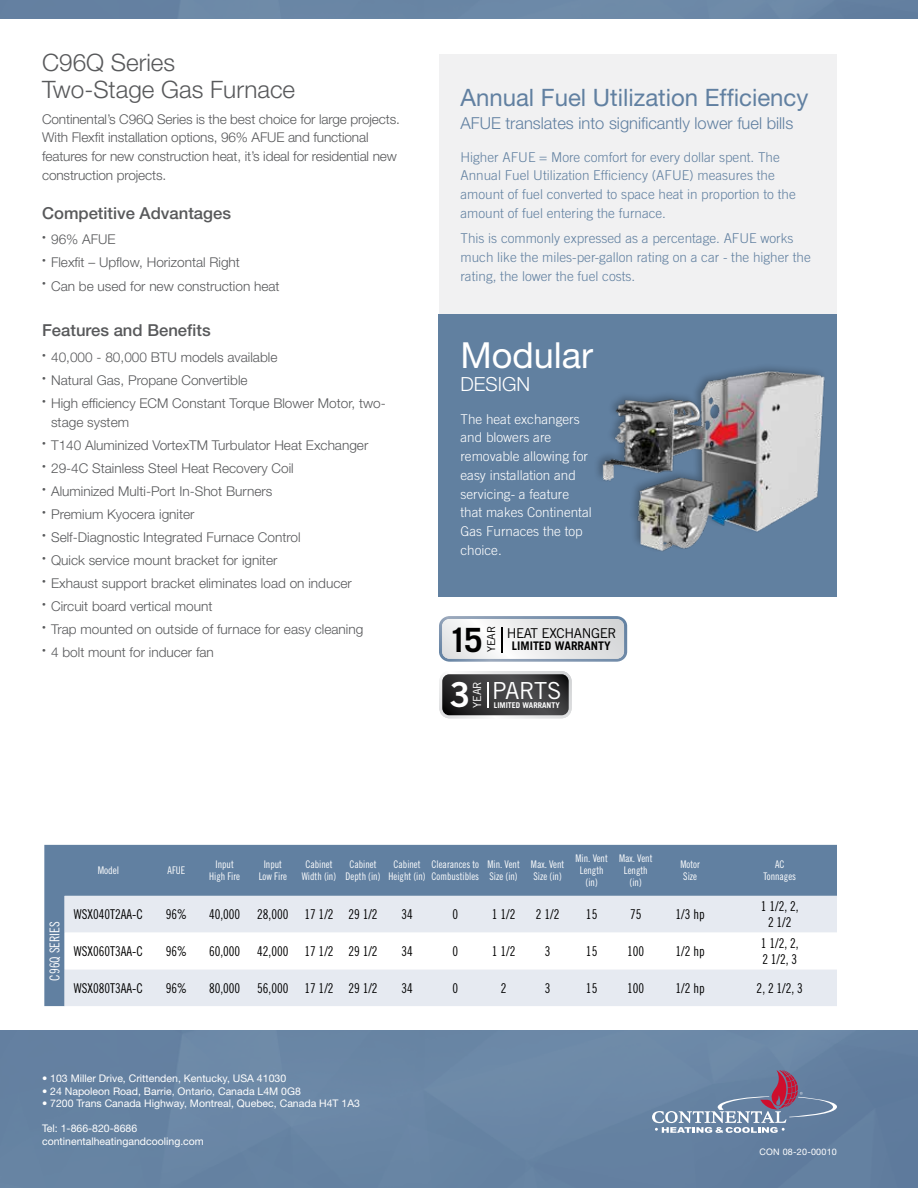
<style>
.page{position:relative;width:918px;height:1188px;background:#fff}
.page>*{position:absolute;margin:0;border:0;box-sizing:border-box;transform-origin:0 0}
.t1{font:36px "Helvetica Neue";color:#fff}
.t2{font:34.35px "Trade Gothic LT Std Bd 2";color:#fff}
.t3{font:700 33.45px "Trade Gothic LT Std";color:#000}
.t4{font:24px "Helvetica Neue";color:#6180a1}
.t5{font:300 24px/27px "Helvetica Neue LT Std";color:#58595b}
.t6{font:23.55px "Trade Gothic LT Std";letter-spacing:-.02em;color:#fff}
.t7{font:300 19.5px "Helvetica Neue";color:#fff}
.t8{font:300 16.5px "Helvetica Neue";color:#6180a1}
.t9{font:500 16.5px "Helvetica Neue LT Std";color:#58595b}
.t10{font:300 13.5px/18.8px "Helvetica Neue LT Std";color:#58595b}
.t11{font:300 13.5px/18.8px "Trade Gothic LT Std";color:#6180a0}
.t12{font:13.5px/16.2px "Trade Gothic LT Std Cn 18";color:#000;text-align:center;scale:.95 1}
.t13{font:300 13.5px/18.8px "Trade Gothic LT Std";color:#fff}
.t14{font:13.5px "Trade Gothic LT Std";letter-spacing:-.03em;color:#000}
.t15{font:13.5px "Trade Gothic LT Std Cn 18";color:#fff;scale:.95 1}
.t16{font:700 11.85px "Trade Gothic LT Std";color:#000}
.t17{font:11.1px "Trade Gothic LT Std";color:#fff}
.t18{font:10.8px "Trade Gothic LT Std";color:#000}
.t19{font:10.5px/12.6px "Helvetica Neue LT Std";color:#fff}
.t20{font:10.5px/12px "Trade Gothic LT Std Cn 18";color:#fff;text-align:center;scale:.95 1}
.t21{font:10.5px "Trade Gothic LT Std Cn 18";color:#fff}
.t22{font:9px "Helvetica Neue LT Std";letter-spacing:.025em;color:#fff}
.t23{font:700 7.95px "Trade Gothic LT Std";color:#fff}
</style>
<div class="page">
<div style="left:0;top:1030px;width:918px;height:158px;background:#6784a3"></div>
<div style="left:0;top:0;width:918px;height:18px;background:#6a86a6"></div>
<svg style="left:652px;top:1070px;width:185px;height:63px;background:#7987a4"></svg>
<div style="left:439px;top:54px;width:398px;height:446px;background:#f1f1f2"></div>
<div style="left:439px;top:314px;width:398px;height:283px;background:#6180a0"></div>
<img style="left:597px;top:367px;width:228px;height:184px">
<div style="left:44px;top:845px;width:793px;height:161px;background:#6180a1"></div>
<div style="left:65px;top:896px;width:772px;height:110px;background:#e6eaf1"></div>
<svg style="left:65px;top:933px;width:772px;height:36px"></svg>
<svg style="left:439px;top:616px;width:188px;height:46px"></svg>
<svg style="left:439px;top:671px;width:133px;height:47px;background:#59585a"></svg>
<h3 class="t5" style="left:42px;top:49px;width:255px">C96Q Series<br>Two-Stage Gas Furnace</h3>
<p class="t10" style="left:42px;top:109px;width:359px">Continental’s C96Q Series is the best choice for large projects.<br>With Flexfit installation options, 96% AFUE and functional features for new construction heat, it’s ideal for residential new construction projects.</p>
<p class="t9" style="left:42px;top:203px;width:190px">Competitive Advantages</p>
<p class="t10" style="left:42px;top:230px;width:75px"><sup>•</sup> 96% AFUE</p>
<p class="t10" style="left:42px;top:253px;width:199px"><sup>•</sup> Flexfit – Upflow, Horizontal Right</p>
<p class="t10" style="left:42px;top:276px;width:239px"><sup>•</sup> Can be used for new construction heat</p>
<p class="t9" style="left:42px;top:321px;width:170px">Features and Benefits</p>
<p class="t10" style="left:42px;top:347px;width:237px"><sup>•</sup> 40,000 - 80,000 BTU models available</p>
<p class="t10" style="left:42px;top:370px;width:207px"><sup>•</sup> Natural Gas, Propane Convertible</p>
<p class="t10" style="left:51px;top:393px;width:336px;text-indent:-9px"><sup>•</sup> High efficiency ECM Constant Torque Blower Motor, two&shy;stage system</p>
<p class="t10" style="left:42px;top:435px;width:328px"><sup>•</sup> T140 Aluminized VortexTM Turbulator Heat Exchanger</p>
<p class="t10" style="left:42px;top:458px;width:253px"><sup>•</sup> 29-4C Stainless Steel Heat Recovery Coil</p>
<p class="t10" style="left:42px;top:481px;width:232px"><sup>•</sup> Aluminized Multi-Port In-Shot Burners</p>
<p class="t10" style="left:42px;top:505px;width:154px"><sup>•</sup> Premium Kyocera igniter</p>
<p class="t10" style="left:42px;top:528px;width:260px"><sup>•</sup> Self-Diagnostic Integrated Furnace Control</p>
<p class="t10" style="left:42px;top:551px;width:237px"><sup>•</sup> Quick service mount bracket for igniter</p>
<p class="t10" style="left:42px;top:574px;width:311px"><sup>•</sup> Exhaust support bracket eliminates load on inducer</p>
<p class="t10" style="left:42px;top:597px;width:172px"><sup>•</sup> Circuit board vertical mount</p>
<p class="t10" style="left:42px;top:620px;width:323px"><sup>•</sup> Trap mounted on outside of furnace for easy cleaning</p>
<p class="t10" style="left:42px;top:643px;width:173px"><sup>•</sup> 4 bolt mount for inducer fan</p>
<h3 class="t4" style="left:460px;top:80px;width:349px">Annual Fuel Utilization Efficiency</h3>
<p class="t8" style="left:460px;top:110px;width:334px">AFUE translates into significantly lower fuel bills</p>
<p class="t11" style="left:460px;top:147px;width:337px">Higher AFUE = More comfort for every dollar spent. The Annual Fuel Utilization Efficiency (AFUE) measures the amount of fuel converted to space heat in proportion to the amount of fuel entering the furnace.</p>
<p class="t11" style="left:460px;top:229px;width:352px">This is commonly expressed as a percentage. AFUE works much like the miles-per-gallon rating on a car - the higher the rating, the lower the fuel costs.</p>
<h1 class="t1" style="left:460px;top:329px;width:134px">Modular</h1>
<h3 class="t7" style="left:460px;top:369px;width:71px">DESIGN</h3>
<p class="t13" style="left:460px;top:409px;width:133px">The heat exchangers and blowers are removable allowing for easy installation and servicing- a feature that makes Continental<br>Gas Furnaces the top choice.</p>
<h3 class="t3" style="left:449px;top:619px;width:35px">15</h3>
<p class="t18" style="left:485px;top:652px;width:27px;rotate:-90deg">YEAR</p>
<p class="t14" style="left:507px;top:625px;width:111px">HEAT EXCHANGER</p>
<p class="t16" style="left:512px;top:638px;width:100px">LIMITED WARRANTY</p>
<h3 class="t6" style="left:492px;top:676px;width:71px">PARTS</h3>
<h2 class="t2" style="left:449px;top:674px;width:23px">63</h2>
<p class="t17" style="left:470px;top:708px;width:28px;rotate:-90deg">YEAR</p>
<p class="t23" style="left:494px;top:700px;width:67px">LIMITED WARRANTY</p>
<p class="t15" style="left:47px;top:981px;width:64px;rotate:-90deg">C96Q SERIES</p>
<p class="t21" style="left:98px;top:864px;width:23px">Model</p>
<p class="t20" style="left:168px;top:864px;width:20px">AFUE</p>
<p class="t20" style="left:209px;top:858px;width:34px">Input<br>High Fire</p>
<p class="t20" style="left:259px;top:858px;width:31px">Input<br>Low Fire</p>
<p class="t20" style="left:302px;top:858px;width:38px">Cabinet<br>Width (in)</p>
<p class="t20" style="left:346px;top:858px;width:38px">Cabinet<br>Depth (in)</p>
<p class="t20" style="left:389px;top:858px;width:41px">Cabinet<br>Height (in)</p>
<p class="t20" style="left:432px;top:858px;width:52px;text-align:left">Clearances to<br>Combustibles</p>
<p class="t20" style="left:487px;top:858px;width:36px;text-align:left">Min. Vent<br>Size (in)</p>
<p class="t20" style="left:531px;top:858px;width:37px;text-align:left">Max. Vent<br>Size (in)</p>
<p class="t20" style="left:576px;top:852px;width:36px">Min. Vent<br>Length (in)</p>
<p class="t20" style="left:619px;top:852px;width:37px">Max. Vent<br>Length (in)</p>
<p class="t20" style="left:681px;top:858px;width:22px;text-align:left">Motor<br>Size</p>
<p class="t20" style="left:763px;top:858px;width:36px">AC<br>Tonnages</p>
<p class="t12" style="left:74px;top:906px;width:74px">WSX040T2AA-C</p>
<p class="t12" style="left:166px;top:906px;width:24px">96%</p>
<p class="t12" style="left:209px;top:906px;width:34px">40,000</p>
<p class="t12" style="left:257px;top:906px;width:128px">28,000 17 1/2 29 1/2</p>
<p class="t12" style="left:401px;top:906px;width:13px">34</p>
<p class="t12" style="left:452px;top:906px;width:7px">0</p>
<p class="t12" style="left:492px;top:906px;width:26px">1 1/2</p>
<p class="t12" style="left:536px;top:906px;width:26px">2 1/2</p>
<p class="t12" style="left:586px;top:906px;width:13px">15</p>
<p class="t12" style="left:630px;top:906px;width:13px">75</p>
<p class="t12" style="left:676px;top:906px;width:32px">1/3 hp</p>
<p class="t12" style="left:761px;top:898px;width:41px">1 1/2, 2,<br>2 1/2</p>
<p class="t12" style="left:74px;top:943px;width:74px">WSX060T3AA-C</p>
<p class="t12" style="left:166px;top:943px;width:24px">96%</p>
<p class="t12" style="left:209px;top:943px;width:34px">60,000</p>
<p class="t12" style="left:257px;top:943px;width:128px">42,000 17 1/2 29 1/2</p>
<p class="t12" style="left:401px;top:943px;width:13px">34</p>
<p class="t12" style="left:452px;top:943px;width:7px">0</p>
<p class="t12" style="left:492px;top:943px;width:26px">1 1/2</p>
<p class="t12" style="left:545px;top:943px;width:7px">3</p>
<p class="t12" style="left:586px;top:943px;width:13px">15</p>
<p class="t12" style="left:627px;top:943px;width:19px">100</p>
<p class="t12" style="left:676px;top:943px;width:32px">1/2 hp</p>
<p class="t12" style="left:761px;top:935px;width:41px;text-align:left">1 1/2, 2,<br>2 1/2, 3</p>
<p class="t12" style="left:74px;top:980px;width:74px">WSX080T3AA-C</p>
<p class="t12" style="left:166px;top:980px;width:24px">96%</p>
<p class="t12" style="left:209px;top:980px;width:34px">80,000</p>
<p class="t12" style="left:257px;top:980px;width:128px">56,000 17 1/2 29 1/2</p>
<p class="t12" style="left:401px;top:980px;width:13px">34</p>
<p class="t12" style="left:452px;top:980px;width:7px">0</p>
<p class="t12" style="left:501px;top:980px;width:7px">2</p>
<p class="t12" style="left:545px;top:980px;width:7px">3</p>
<p class="t12" style="left:586px;top:980px;width:13px">15</p>
<p class="t12" style="left:627px;top:980px;width:19px">100</p>
<p class="t12" style="left:676px;top:980px;width:32px">1/2 hp</p>
<p class="t12" style="left:757px;top:980px;width:50px">2, 2 1/2, 3</p>
<p class="t19" style="left:42px;top:1072px;width:246px">• 103 Miller Drive, Crittenden, Kentucky, USA 41030</p>
<p class="t19" style="left:42px;top:1084px;width:260px">• 24 Napoleon Road, Barrie, Ontario, Canada L4M 0G8</p>
<p class="t19" style="left:42px;top:1097px;width:320px">• 7200 Trans Canada Highway, Montreal, Quebec, Canada H4T 1A3</p>
<p class="t19" style="left:42px;top:1122px;width:163px">Tel: 1-866-820-8686 continentalheatingandcooling.com</p>
<p class="t22" style="left:759px;top:1147px;width:79px">CON 08-20-00010</p>
</div>
